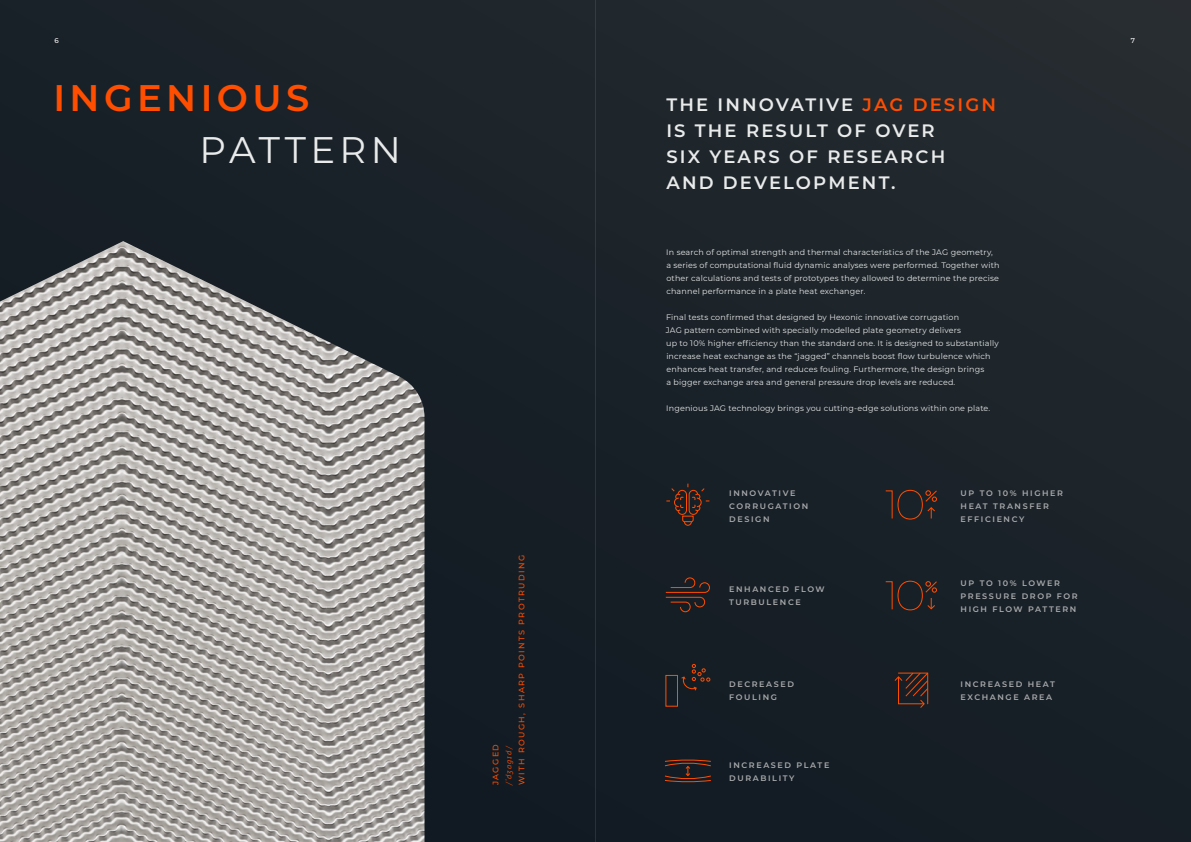
<style>
.page{position:relative;width:1191px;height:842px;background:#1a2229}
.page>*{position:absolute;margin:0;border:0;box-sizing:border-box;transform-origin:0 0}
.t1{font:600 37px "Montserrat";letter-spacing:.12em;color:#ff4e00}
.t2{font:37px "Montserrat";letter-spacing:.12em;color:#e9ebeb}
.t3{font:600 18px/26.1px "Montserrat";letter-spacing:.12em;color:#e9ebeb}
.t4{font:8px/13px "Montserrat";letter-spacing:.02em;color:#e9ebeb}
.t5{font:600 8px/13px "Montserrat";letter-spacing:.2em;color:#aaacae}
.t6{font:500 8px "Montserrat";letter-spacing:.18em;color:#ff4e00}
.t7{font:italic 8px "Source Sans Variable";color:#ff4e00}
.t8{font:500 7px "Montserrat";color:#fff}
.s1{color:#ff4e00}
</style>
<div class="page">
<img style="left:0;top:241px;width:424px;height:601px">
<svg style="left:665px;top:760px;width:46px;height:22px"></svg>
<svg style="left:665px;top:664px;width:45px;height:43px"></svg>
<svg style="left:666px;top:483px;width:44px;height:43px"></svg>
<svg style="left:665px;top:577px;width:45px;height:36px"></svg>
<svg style="left:894px;top:672px;width:35px;height:36px"></svg>
<svg style="left:885px;top:490px;width:8px;height:29px"></svg>
<div style="left:897px;top:490px;width:26px;height:29px;border:1px solid #ff4e00;border-radius:50%"></div>
<svg style="left:925px;top:490px;width:12px;height:28px"></svg>
<svg style="left:885px;top:581px;width:8px;height:29px"></svg>
<div style="left:897px;top:581px;width:26px;height:29px;border:1px solid #ff4e00;border-radius:50%"></div>
<svg style="left:925px;top:581px;width:12px;height:29px"></svg>
<hr style="left:595px;top:0;width:1px;height:842px;background:#fff">
<p class="t8" style="left:54px;top:35px;width:6px">6</p>
<p class="t8" style="left:1130px;top:35px;width:6px">7</p>
<h1 class="t1" style="left:53px;top:72px;width:258px">INGENIOUS</h1>
<h1 class="t2" style="left:200px;top:125px;width:203px">PATTERN</h1>
<p class="t6" style="left:516px;top:785px;width:232px;rotate:-90deg">WITH ROUGH, SHARP POINTS PROTRUDING</p>
<p class="t6" style="left:490px;top:785px;width:43px;rotate:-90deg">JAGGED</p>
<p class="t7" style="left:504px;top:755px;width:11px;rotate:-90deg">d/</p>
<p class="t7" style="left:504px;top:785px;width:22px;rotate:-90deg">/ˈd a</p>
<h2 class="t3" style="left:666px;top:91px;width:331px">THE INNOVATIVE <span class="s1">JAG DESIGN<br></span>IS THE RESULT OF OVER<br>SIX YEARS OF RESEARCH<br>AND DEVELOPMENT.</h2>
<p class="t4" style="left:666px;top:245px;width:335px">In search of optimal strength and thermal characteristics of the JAG geometry, a series of computational fluid dynamic analyses were performed. Together with other calculations and tests of prototypes they allowed to determine the precise channel performance in a plate heat exchanger.</p>
<p class="t4" style="left:666px;top:310px;width:334px">Final tests confirmed that designed by Hexonic innovative corrugation<br>JAG pattern combined with specially modelled plate geometry delivers<br>up to 10% higher efficiency than the standard one. It is designed to substantially increase heat exchange as the “jagged” channels boost flow turbulence which enhances heat transfer, and reduces fouling. Furthermore, the design brings<br>a bigger exchange area and general pressure drop levels are reduced.</p>
<p class="t4" style="left:666px;top:401px;width:325px">Ingenious JAG technology brings you cutting-edge solutions within one plate.</p>
<p class="t5" style="left:729px;top:486px;width:80px">INNOVATIVE<br>CORRUGATION<br>DESIGN</p>
<p class="t5" style="left:729px;top:582px;width:97px">ENHANCED FLOW<br>TURBULENCE</p>
<p class="t5" style="left:729px;top:677px;width:66px">DECREASED<br>FOULING</p>
<p class="t5" style="left:729px;top:758px;width:102px">INCREASED PLATE<br>DURABILITY</p>
<p class="t5" style="left:960px;top:486px;width:104px">UP TO 10% HIGHER<br>HEAT TRANSFER<br>EFFICIENCY</p>
<p class="t5" style="left:960px;top:576px;width:119px">UP TO 10% LOWER<br>PRESSURE DROP FOR<br>HIGH FLOW PATTERN</p>
<p class="t5" style="left:960px;top:677px;width:96px">INCREASED HEAT<br>EXCHANGE AREA</p>
</div>
